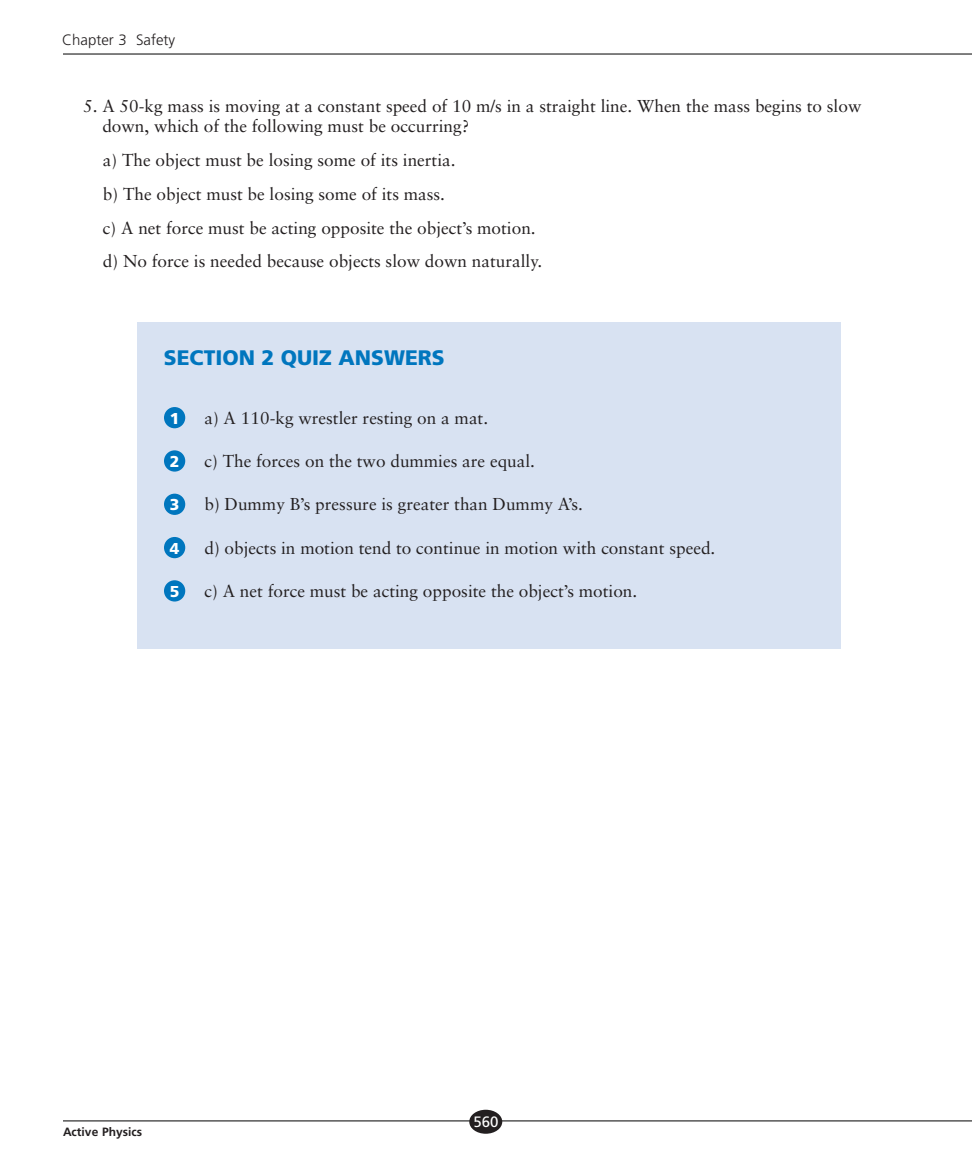
<style>
.page{position:relative;width:972px;height:1175px;background:#fff}
.page>*{position:absolute;margin:0;border:0;box-sizing:border-box;transform-origin:0 0}
.t1{font:900 21px "Frutiger";color:#0076be}
.t2{font:17.25px/33.8px "Sabon";color:#231f20}
.t3{font:900 15.75px "Frutiger";color:#fff}
.t4{font:300 15px "Frutiger";color:#231f20}
.t5{font:15px "Frutiger";color:#fff}
.t6{font:700 12px "Frutiger";color:#231f20}
</style>
<div class="page">
<hr style="left:63px;top:54px;width:909px;height:1px;background:#000">
<hr style="left:63px;top:1120px;width:909px;height:1px;background:#000">
<div style="left:469px;top:1109px;width:33px;height:24px;background:#231f20;border-radius:50%"></div>
<div style="left:137px;top:322px;width:703px;height:326px;background:#d8e2f2"></div>
<div style="left:164px;top:407px;width:21px;height:21px;background:#0076be;border-radius:50%"></div>
<div style="left:164px;top:450px;width:21px;height:21px;background:#0076be;border-radius:50%"></div>
<div style="left:164px;top:493px;width:21px;height:22px;background:#0076be;border-radius:50%"></div>
<div style="left:164px;top:537px;width:21px;height:21px;background:#0076be;border-radius:50%"></div>
<div style="left:164px;top:580px;width:21px;height:21px;background:#0076be;border-radius:50%"></div>
<p class="t4" style="left:62px;top:34px;width:114px">Chapter 3 Safety</p>
<p class="t2" style="left:102px;top:97px;width:761px;line-height:20.2px;text-indent:-19px">5. A 50-kg mass is moving at a constant speed of 10 m/s in a straight line. When the mass begins to slow down, which of the following must be occurring?</p>
<p class="t2" style="left:103px;top:145px;width:441px">a) The object must be losing some of its inertia.<br>b) The object must be losing some of its mass.<br>c) A net force must be acting opposite the object’s motion. d) No force is needed because objects slow down naturally.</p>
<p class="t1" style="left:164px;top:350px;width:282px">SECTION 2 QUIZ ANSWERS</p>
<p class="t3" style="left:170px;top:412px;width:11px">1</p>
<p class="t2" style="left:205px;top:402px;width:285px">a) A 110-kg wrestler resting on a mat.</p>
<p class="t3" style="left:170px;top:455px;width:11px">2</p>
<p class="t2" style="left:205px;top:446px;width:332px">c) The forces on the two dummies are equal.</p>
<p class="t3" style="left:170px;top:498px;width:11px">3</p>
<p class="t2" style="left:205px;top:489px;width:380px">b) Dummy B’s pressure is greater than Dummy A’s.</p>
<p class="t3" style="left:170px;top:541px;width:11px">4</p>
<p class="t2" style="left:205px;top:532px;width:512px">d) objects in motion tend to continue in motion with constant speed.</p>
<p class="t3" style="left:170px;top:585px;width:11px">5</p>
<p class="t2" style="left:205px;top:575px;width:434px">c) A net force must be acting opposite the object’s motion.</p>
<p class="t6" style="left:63px;top:1127px;width:81px">Active Physics</p>
<p class="t5" style="left:474px;top:1115px;width:27px">560</p>
</div>
